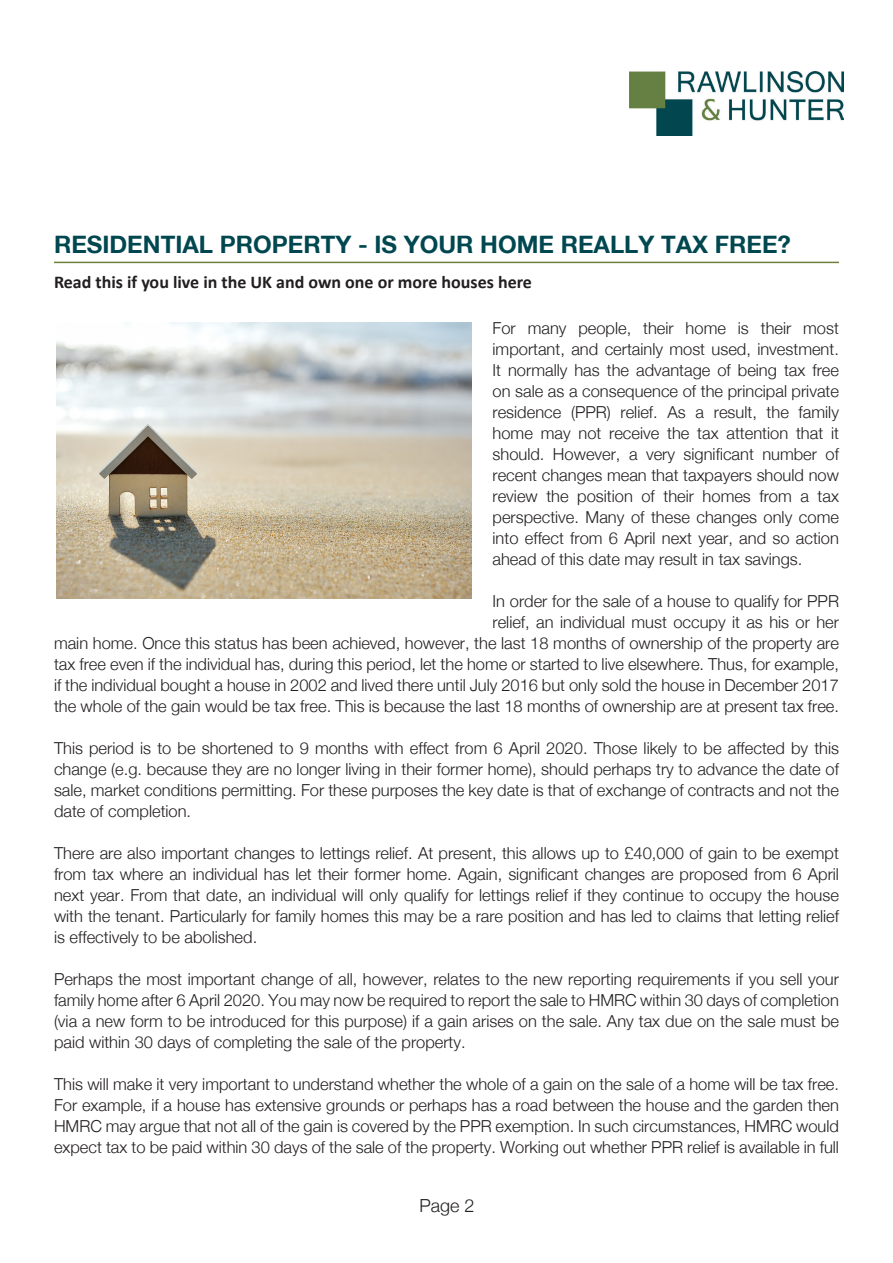
<style>
.page{position:relative;width:893px;height:1263px;background:#fff}
.page>*{position:absolute;margin:0;border:0;box-sizing:border-box;transform-origin:0 0}
.t1{font:700 24px "Helvetica Neue LT";color:#004750}
.Subheading{font:700 18px "Calibri";color:#231f20}
.t2{font:300 18px "Helvetica Neue LT";color:#231f20}
.Text{font:300 16.5px/21px "Helvetica Neue LT";color:#231f20;text-align:justify}
</style>
<div class="page">
<img style="left:629px;top:72px;width:215px;height:64px">
<hr style="left:54px;top:262px;width:785px;height:1px;background:#6f803d">
<img style="left:57px;top:322px;width:414px;height:277px">
<p class="t1" style="left:54px;top:230px;width:738px">RESIDENTIAL PROPERTY - IS YOUR HOME REALLY TAX FREE?</p>
<p class="Subheading" style="left:54px;top:269px;width:479px">Read this if you live in the UK and own one or more houses here</p>
<p class="Text" style="left:493px;top:317px;width:348px">For many people, their home is their most important, and certainly most used, investment.<br>It normally has the advantage of being tax free on sale as a consequence of the principal private residence (PPR) relief. As a result, the family home may not receive the tax attention that it should. However, a very significant number of recent changes mean that taxpayers should now review the position of their homes from a tax perspective. Many of these changes only come into effect from 6 April next year, and so action ahead of this date may result in tax savings.</p>
<p class="Text" style="left:54px;top:590px;width:787px;text-align:right">In order for the sale of a house to qualify for PPR<br>relief, an individual must occupy it as his or her<br>main home. Once this status has been achieved, however, the last 18 months of ownership of the property are tax free even if the individual has, during this period, let the home or started to live elsewhere. Thus, for example, if the individual bought a house in 2002 and lived there until July 2016 but only sold the house in December 2017 the whole of the gain would be tax free. This is because the last 18 months of ownership are at present tax free.</p>
<p class="Text" style="left:54px;top:737px;width:787px">This period is to be shortened to 9 months with effect from 6 April 2020. Those likely to be affected by this change (e.g. because they are no longer living in their former home), should perhaps try to advance the date of sale, market conditions permitting. For these purposes the key date is that of exchange of contracts and not the date of completion.</p>
<p class="Text" style="left:54px;top:842px;width:786px">There are also important changes to lettings relief. At present, this allows up to £40,000 of gain to be exempt from tax where an individual has let their former home. Again, significant changes are proposed from 6 April next year. From that date, an individual will only qualify for lettings relief if they continue to occupy the house with the tenant. Particularly for family homes this may be a rare position and has led to claims that letting relief is effectively to be abolished.</p>
<p class="Text" style="left:54px;top:968px;width:786px">Perhaps the most important change of all, however, relates to the new reporting requirements if you sell your family home after 6 April 2020. You may now be required to report the sale to HMRC within 30 days of completion (via a new form to be introduced for this purpose) if a gain arises on the sale. Any tax due on the sale must be paid within 30 days of completing the sale of the property.</p>
<p class="Text" style="left:54px;top:1073px;width:787px">This will make it very important to understand whether the whole of a gain on the sale of a home will be tax free.<br>For example, if a house has extensive grounds or perhaps has a road between the house and the garden then HMRC may argue that not all of the gain is covered by the PPR exemption. In such circumstances, HMRC would expect tax to be paid within 30 days of the sale of the property. Working out whether PPR relief is available in full</p>
<p class="t2" style="left:419px;top:1195px;width:57px">Page 2</p>
</div>
